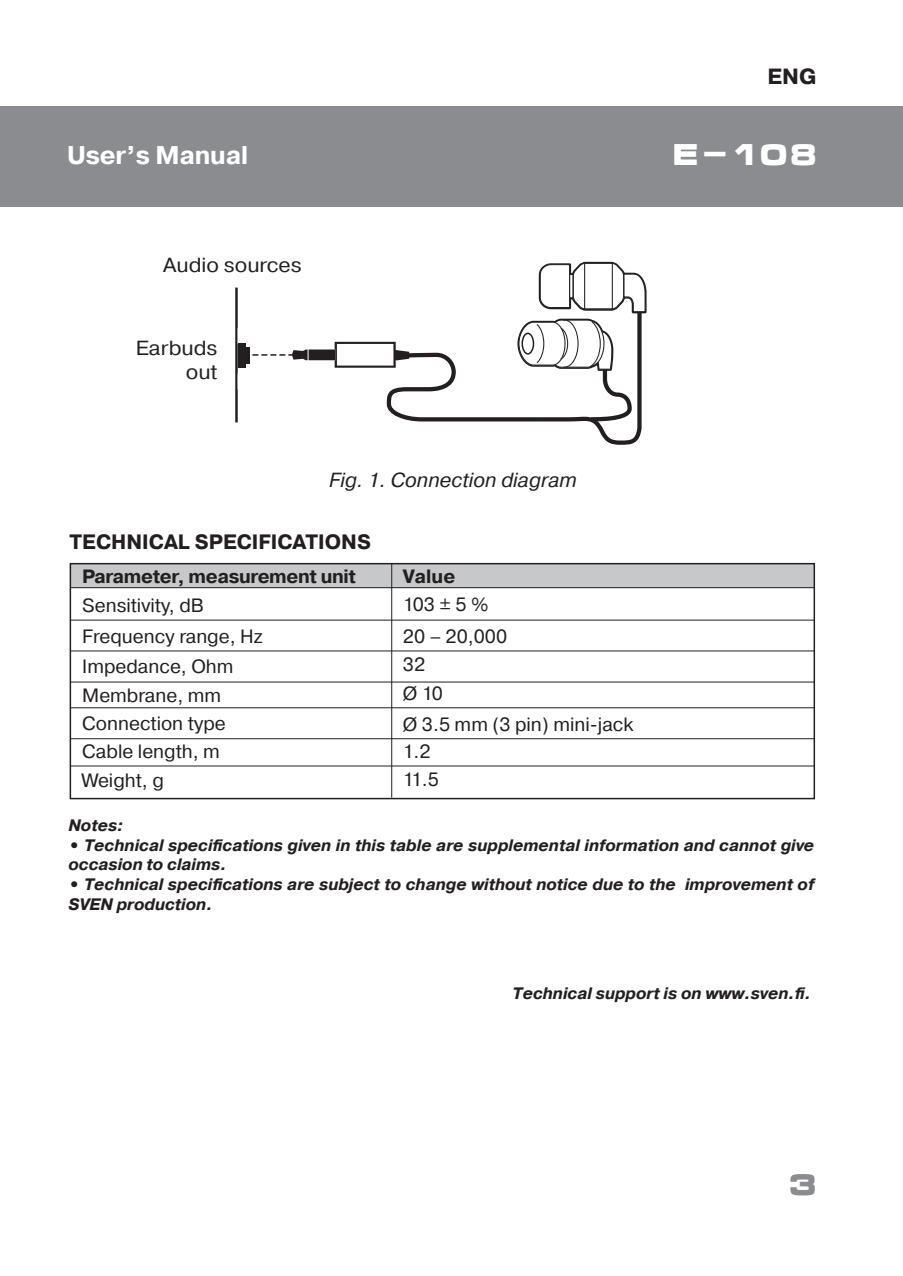
<style>
.page{position:relative;width:903px;height:1276px;background:#fff}
.page>*{position:absolute;margin:0;border:0;box-sizing:border-box;transform-origin:0 0}
.t1{font:700 29.1px "Micra";color:#fff}
.t2{font:700 29.1px "Micra";color:#8a8c8f}
.t3{font:700 25.5px "Pragmatica";letter-spacing:-.01em;color:#fff}
.t4{font:700 21.9px "Pragmatica";color:#231f20}
.t5{font:700 20.7px "Pragmatica";color:#231f20}
.t6{font:italic 20.4px "Pragmatica";color:#231f20}
.t7{font:20.4px/24.3px "Pragmatica";color:#231f20;text-align:right;scale:1.05 1}
.t8{font:19.2px/28.5px "Pragmatica";color:#231f20}
.t9{font:700 19.2px "Pragmatica";letter-spacing:-.02em;color:#231f20}
.t10{font:italic 700 16.5px/19.8px "Pragmatica";color:#231f20}
</style>
<div class="page">
<svg style="left:235px;top:288px;width:3px;height:134px"></svg>
<div style="left:245px;top:347px;width:5px;height:16px;background:#231f20"></div>
<div style="left:238px;top:343px;width:7px;height:24px;background:#231f20"></div>
<svg style="left:246px;top:262px;width:400px;height:183px"></svg>
<div style="left:0;top:106px;width:903px;height:101px;background:#8a8c8f"></div>
<div style="left:71px;top:563px;width:743px;height:25px;background:#c7c8ca"></div>
<div style="left:70px;top:563px;width:745px;height:236px;border:2px solid #231f20"></div>
<hr style="left:70px;top:619px;width:744px;height:1px;background:#231f20">
<hr style="left:70px;top:681px;width:744px;height:1px;background:#231f20">
<hr style="left:70px;top:707px;width:744px;height:1px;background:#231f20">
<hr style="left:70px;top:765px;width:744px;height:1px;background:#231f20">
<hr style="left:70px;top:738px;width:744px;height:1px;background:#231f20">
<hr style="left:70px;top:650px;width:744px;height:1px;background:#231f20">
<hr style="left:70px;top:587px;width:745px;height:1px;background:#231f20">
<hr style="left:391px;top:564px;width:1px;height:233px;background:#231f20">
<h3 class="t4" style="left:767px;top:62px;width:51px">ENG</h3>
<h2 class="t3" style="left:67px;top:139px;width:183px">User’s Manual</h2>
<h1 class="t1" style="left:672px;top:139px;width:147px">e-108</h1>
<p class="t7" style="left:163px;top:254px;width:133px">Аudio sources</p>
<p class="t7" style="left:136px;top:336px;width:79px">Earbuds out</p>
<p class="t6" style="left:329px;top:467px;width:249px">Fig. 1. Connection diagram</p>
<p class="t5" style="left:70px;top:529px;width:303px">TECHNICAL SPECIFICATIONS</p>
<p class="t9" style="left:82px;top:564px;width:275px">Parameter, measurement unit</p>
<p class="t8" style="left:82px;top:590px;width:182px;line-height:30.6px">Sensitivity, dB<br>Frequency range, Hz<br>Impedance, Ohm</p>
<p class="t8" style="left:82px;top:681px;width:145px">Membrane, mm<br>Connection type<br>Cable length, m<br>Weight, g</p>
<p class="t9" style="left:403px;top:564px;width:54px">Value</p>
<p class="t8" style="left:403px;top:589px;width:106px;line-height:31.5px">103 ± 5 %<br>20 – 20,000</p>
<p class="t8" style="left:403px;top:650px;width:41px">32<br>Ø 10</p>
<p class="t8" style="left:403px;top:711px;width:232px;line-height:27.6px">Ø 3.5 mm (3 pin) mini-jack<br>1.2<br>11.5</p>
<p class="t10" style="left:68px;top:815px;width:57px">Notes:</p>
<p class="t10" style="left:68px;top:835px;width:747px">• Technical specifications given in this table are supplemental information and cannot give occasion to claims.</p>
<p class="t10" style="left:68px;top:875px;width:747px">• Technical specifications are subject to change without notice due to the improvement of<br>SVEN production.</p>
<p class="t10" style="left:513px;top:983px;width:300px">Technical support is on www.sven.fi.</p>
<h1 class="t2" style="left:788px;top:1169px;width:32px">3</h1>
</div>
